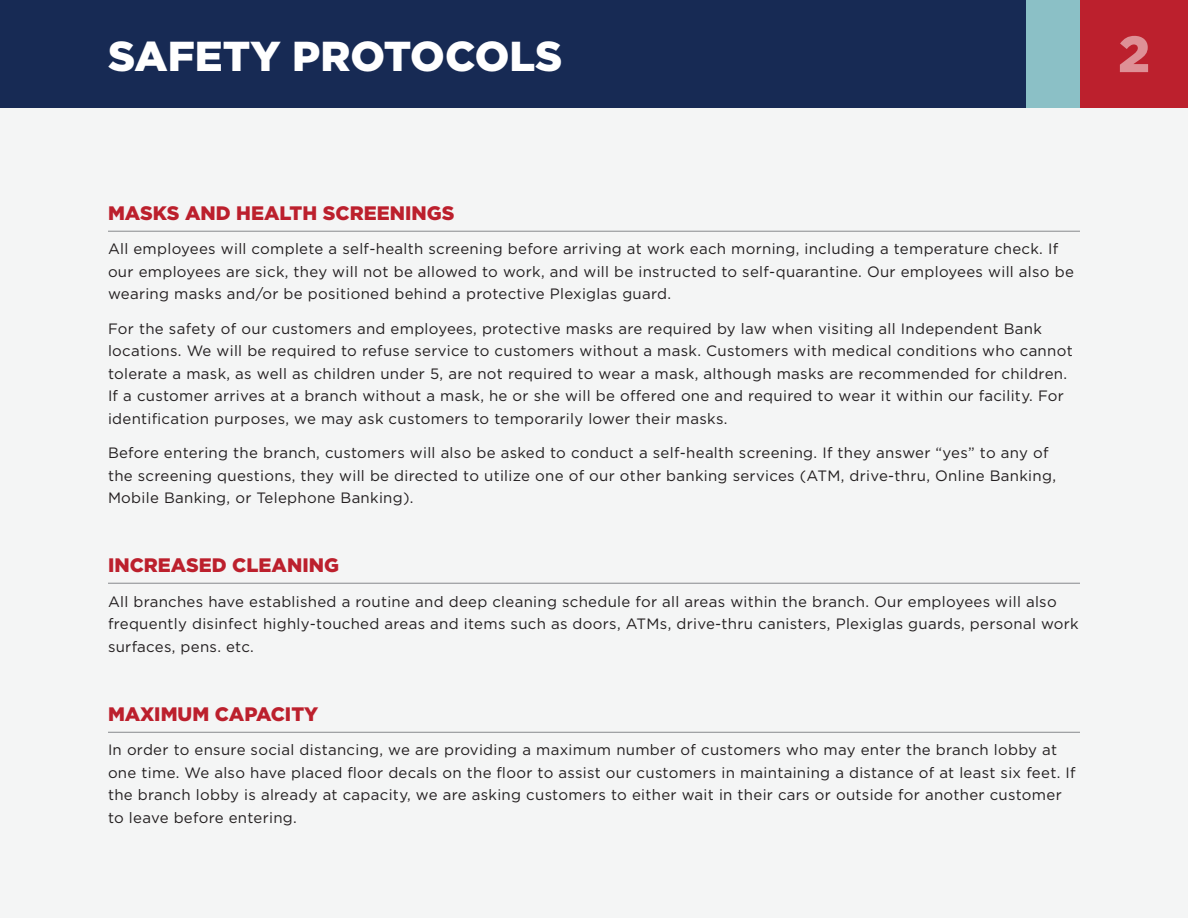
<style>
.page{position:relative;width:1188px;height:918px;background:#fff}
.page>*{position:absolute;margin:0;border:0;box-sizing:border-box;transform-origin:0 0}
.No_Spacing{font:900 41.85px "Gotham";color:#fff}
.No_Spacing-2{font:900 19.5px "Gotham";color:#bc202d}
.No_Spacing-3{font:15px/22.5px "Gotham";letter-spacing:.02em;color:#231f20}
</style>
<div class="page">
<div style="left:0;top:108px;width:1188px;height:810px;background:#f4f5f5"></div>
<div style="left:0;top:0;width:1188px;height:108px;background:#172a54"></div>
<div style="left:1080px;top:0;width:108px;height:108px;background:#bc202d"></div>
<div style="left:1026px;top:0;width:54px;height:108px;background:#8bc0c6"></div>
<hr style="left:108px;top:231px;width:972px;height:1px;background:#939598">
<hr style="left:108px;top:583px;width:972px;height:1px;background:#939598">
<hr style="left:108px;top:732px;width:972px;height:1px;background:#939598">
<svg style="left:1120px;top:36px;width:28px;height:36px"></svg>
<p class="No_Spacing" style="left:108px;top:32px;width:456px">SAFETY PROTOCOLS</p>
<p class="No_Spacing-2" style="left:108px;top:201px;width:348px">MASKS AND HEALTH SCREENINGS</p>
<p class="No_Spacing-3" style="left:108px;top:237px;width:967px">All employees will complete a self-health screening before arriving at work each morning, including a temperature check. If our employees are sick, they will not be allowed to work, and will be instructed to self-quarantine. Our employees will also be wearing masks and/or be positioned behind a protective Plexiglas guard.</p>
<p class="No_Spacing-3" style="left:108px;top:317px;width:966px">For the safety of our customers and employees, protective masks are required by law when visiting all Independent Bank locations. We will be required to refuse service to customers without a mask. Customers with medical conditions who cannot tolerate a mask, as well as children under 5, are not required to wear a mask, although masks are recommended for children.<br>If a customer arrives at a branch without a mask, he or she will be offered one and required to wear it within our facility. For identification purposes, we may ask customers to temporarily lower their masks.</p>
<p class="No_Spacing-3" style="left:108px;top:441px;width:950px">Before entering the branch, customers will also be asked to conduct a self-health screening. If they answer “yes” to any of the screening questions, they will be directed to utilize one of our other banking services (ATM, drive-thru, Online Banking,<br>Mobile Banking, or Telephone Banking).</p>
<p class="No_Spacing-2" style="left:108px;top:554px;width:233px">INCREASED CLEANING</p>
<p class="No_Spacing-3" style="left:108px;top:590px;width:972px">All branches have established a routine and deep cleaning schedule for all areas within the branch. Our employees will also frequently disinfect highly-touched areas and items such as doors, ATMs, drive-thru canisters, Plexiglas guards, personal work surfaces, pens. etc.</p>
<p class="No_Spacing-2" style="left:108px;top:702px;width:212px">MAXIMUM CAPACITY</p>
<p class="No_Spacing-3" style="left:108px;top:738px;width:969px">In order to ensure social distancing, we are providing a maximum number of customers who may enter the branch lobby at one time. We also have placed floor decals on the floor to assist our customers in maintaining a distance of at least six feet. If the branch lobby is already at capacity, we are asking customers to either wait in their cars or outside for another customer to leave before entering.</p>
</div>
